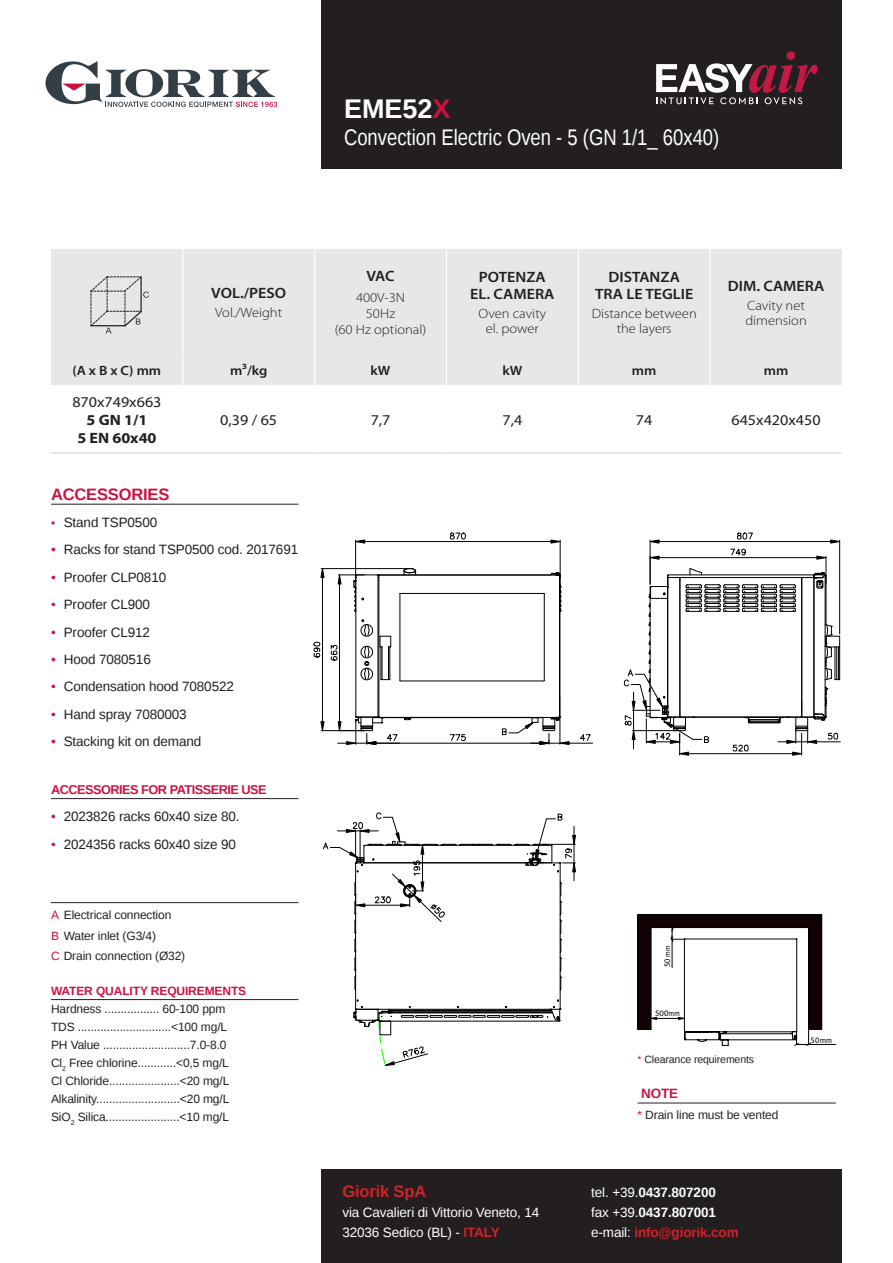
<style>
.page{position:relative;width:893px;height:1263px;background:#fff}
.page>*{position:absolute;margin:0;border:0;box-sizing:border-box;transform-origin:0 0}
.CODICE{font:700 27px "Liberation Sans";color:#fff}
.CODICE-2{font:22.5px "Liberation Sans Narrow";color:#fff}
.Titolo-IT{font:700 16.5px "Liberation Sans";letter-spacing:-.01em;color:#cd1141}
.t1{font:700 16.5px "Liberation Sans";letter-spacing:-.01em;color:#d1232a}
.t2{font:600 15px/16.5px "Myriad Pro";color:#231f20;text-align:center;scale:1.07 1}
.t3{font:15px "Myriad Pro";color:#231f20;scale:1.07 1}
.t4{font:700 15px "Myriad Pro";color:#231f20;scale:1.07 1}
.Caratteristiche_-_IT{font:13.5px "Liberation Sans";letter-spacing:-.01em;color:#231f20}
.t5{font:13.5px/20.4px "Liberation Sans";letter-spacing:-.01em;color:#fff}
.t6{font:300 13.5px/15px "Myriad Pro";color:#231f20;text-align:center;scale:1.07 1}
.t7{font:600 13.5px "Myriad Pro";color:#231f20;scale:1.07 1}
.Titolo-IT-2{font:700 13.5px "Liberation Sans";color:#cd1141}
.Titolo-IT-3{font:700 12.75px "Liberation Sans";letter-spacing:-.04em;color:#cd1141}
.Caratteristiche_-_IT-2{font:12px "Liberation Sans";letter-spacing:-.01em;color:#231f20}
.Titolo-IT-4{font:700 12px "Liberation Sans";letter-spacing:-.01em;color:#cd1141}
.Caratteristiche_-_IT-3{font:10.5px "Liberation Sans";letter-spacing:-.01em;color:#231f20}
.t8{font:8.55px "Arial";color:#000}
.t9{font:8.4px "Arial";color:#000}
.t10{font:8.25px "Arial";color:#000}
.s1{color:#cd1141}
.s2{font-size:12px;color:#cd1141}
.s3{font-weight:700;color:#d1232a}
.s4{font-size:7.95px}
.s5{font-size:8.25px}
.s6{font-weight:700}
</style>
<div class="page">
<div style="left:322px;top:0;width:520px;height:168px;background:#231f20"></div>
<svg style="left:656px;top:51px;width:162px;height:53px"></svg>
<div style="left:51px;top:249px;width:791px;height:136px;background:#e6e7e9"></div>
<hr style="left:182px;top:249px;width:1px;height:106px;background:#fff">
<hr style="left:314px;top:249px;width:1px;height:106px;background:#fff">
<hr style="left:446px;top:249px;width:1px;height:106px;background:#fff">
<hr style="left:578px;top:249px;width:1px;height:106px;background:#fff">
<hr style="left:710px;top:249px;width:1px;height:106px;background:#fff">
<hr style="left:182px;top:355px;width:1px;height:30px;background:#fff">
<hr style="left:314px;top:355px;width:1px;height:30px;background:#fff">
<hr style="left:446px;top:355px;width:1px;height:30px;background:#fff">
<hr style="left:578px;top:355px;width:1px;height:30px;background:#fff">
<hr style="left:710px;top:355px;width:1px;height:30px;background:#fff">
<hr style="left:51px;top:453px;width:132px;height:1px;background:#d1d2d4">
<hr style="left:183px;top:453px;width:132px;height:1px;background:#d1d2d4">
<hr style="left:315px;top:453px;width:131px;height:1px;background:#d1d2d4">
<hr style="left:446px;top:453px;width:132px;height:1px;background:#d1d2d4">
<hr style="left:578px;top:453px;width:132px;height:1px;background:#d1d2d4">
<hr style="left:710px;top:453px;width:132px;height:1px;background:#d1d2d4">
<svg style="left:91px;top:276px;width:58px;height:57px;background:#d1d1d3"></svg>
<svg style="left:45px;top:61px;width:232px;height:46px"></svg>
<hr style="left:355px;top:540px;width:1px;height:35px;background:#000">
<hr style="left:560px;top:540px;width:1px;height:35px;background:#000">
<hr style="left:365px;top:541px;width:186px;height:1px;background:#000">
<svg style="left:355px;top:540px;width:10px;height:3px"></svg>
<svg style="left:551px;top:540px;width:10px;height:3px"></svg>
<svg style="left:450px;top:532px;width:16px;height:8px"></svg>
<hr style="left:321px;top:730px;width:43px;height:1px;background:#000">
<hr style="left:321px;top:568px;width:86px;height:1px;background:#000">
<hr style="left:322px;top:577px;width:1px;height:145px;background:#000">
<svg style="left:321px;top:721px;width:3px;height:11px"></svg>
<svg style="left:321px;top:568px;width:3px;height:10px"></svg>
<svg style="left:313px;top:642px;width:7px;height:15px"></svg>
<svg style="left:331px;top:568px;width:262px;height:177px"></svg>
<svg style="left:323px;top:812px;width:253px;height:254px"></svg>
<svg style="left:623px;top:532px;width:218px;height:223px"></svg>
<svg style="left:638px;top:914px;width:198px;height:131px"></svg>
<div style="left:321px;top:1169px;width:521px;height:94px;background:#231f20"></div>
<hr style="left:51px;top:902px;width:247px;height:1px;background:#231f20">
<hr style="left:637px;top:1103px;width:199px;height:1px;background:#231f20">
<hr style="left:51px;top:999px;width:247px;height:1px;background:#231f20">
<hr style="left:51px;top:504px;width:247px;height:1px;background:#231f20">
<hr style="left:51px;top:798px;width:247px;height:1px;background:#231f20">
<p class="t2" style="left:211px;top:284px;width:72px">VOL./PESO</p>
<p class="t6" style="left:215px;top:306px;width:64px">Vol./Weight</p>
<p class="CODICE" style="left:344px;top:90px;width:108px">EME52<span class="s1">X</span></p>
<p class="CODICE-2" style="left:344px;top:124px;width:377px">Convection Electric Oven - 5 (GN 1/1_ 60x40)</p>
<p class="t2" style="left:366px;top:268px;width:28px">VAC</p>
<p class="t6" style="left:356px;top:290px;width:47px">400V-3N</p>
<p class="t6" style="left:366px;top:306px;width:29px">50Hz</p>
<p class="t6" style="left:335px;top:322px;width:87px">(60 Hz optional)</p>
<p class="t2" style="left:470px;top:269px;width:80px">POTENZA<br>EL. CAMERA</p>
<p class="t6" style="left:478px;top:306px;width:65px">Oven cavity el. power</p>
<p class="t2" style="left:595px;top:269px;width:93px">DISTANZA<br>TRA LE TEGLIE</p>
<p class="t6" style="left:592px;top:306px;width:100px">Distance between the layers</p>
<p class="t2" style="left:728px;top:277px;width:92px">DIM. CAMERA</p>
<p class="t6" style="left:745px;top:298px;width:59px;text-align:left">Cavity net dimension</p>
<p class="t7" style="left:73px;top:362px;width:84px">(A x B x C) mm</p>
<p class="t7" style="left:230px;top:362px;width:37px">m³/kg</p>
<p class="t7" style="left:371px;top:362px;width:20px">kW</p>
<p class="t7" style="left:502px;top:362px;width:20px">kW</p>
<p class="t7" style="left:632px;top:362px;width:24px">mm</p>
<p class="t7" style="left:764px;top:362px;width:24px">mm</p>
<p class="t3" style="left:72px;top:393px;width:85px">870x749x663</p>
<p class="t4" style="left:87px;top:411px;width:58px">5 GN 1/1</p>
<p class="t4" style="left:77px;top:429px;width:76px">5 EN 60x40</p>
<p class="t3" style="left:220px;top:411px;width:55px">0,39 / 65</p>
<p class="t3" style="left:371px;top:411px;width:20px">7,7</p>
<p class="t3" style="left:502px;top:411px;width:20px">7,4</p>
<p class="t3" style="left:636px;top:411px;width:17px">74</p>
<p class="t3" style="left:731px;top:411px;width:85px">645x420x450</p>
<p class="Titolo-IT" style="left:51px;top:483px;width:120px">ACCESSORIES</p>
<p class="Caratteristiche_-_IT" style="left:51px;top:515px;width:108px"><span class="s2">•</span> Stand TSP0500</p>
<p class="Caratteristiche_-_IT" style="left:51px;top:542px;width:249px"><span class="s1">•</span> Racks for stand TSP0500 cod. 2017691</p>
<p class="Caratteristiche_-_IT" style="left:51px;top:569px;width:117px"><span class="s1">•</span> Proofer CLP0810</p>
<p class="Caratteristiche_-_IT" style="left:51px;top:597px;width:100px"><span class="s1">•</span> Proofer CL900</p>
<p class="Caratteristiche_-_IT" style="left:51px;top:624px;width:100px"><span class="s1">•</span> Proofer CL912</p>
<p class="Caratteristiche_-_IT" style="left:51px;top:652px;width:101px"><span class="s1">•</span> Hood 7080516</p>
<p class="Caratteristiche_-_IT" style="left:51px;top:679px;width:184px"><span class="s1">•</span> Condensation hood 7080522</p>
<p class="Caratteristiche_-_IT" style="left:51px;top:706px;width:137px"><span class="s1">•</span> Hand spray 7080003</p>
<p class="Caratteristiche_-_IT" style="left:51px;top:734px;width:152px"><span class="s1">•</span> Stacking kit on demand</p>
<p class="Titolo-IT-3" style="left:51px;top:781px;width:217px">ACCESSORIES FOR PATISSERIE USE</p>
<p class="Caratteristiche_-_IT" style="left:51px;top:809px;width:190px"><span class="s1">•</span> 2023826 racks 60x40 size 80.</p>
<p class="Caratteristiche_-_IT" style="left:51px;top:836px;width:186px"><span class="s1">•</span> 2024356 racks 60x40 size 90</p>
<p class="Caratteristiche_-_IT-2" style="left:51px;top:908px;width:122px"><span class="s1">A</span> Electrical connection</p>
<p class="Caratteristiche_-_IT-2" style="left:51px;top:929px;width:106px"><span class="s1">B</span> Water inlet (G3/4)</p>
<p class="Caratteristiche_-_IT-2" style="left:51px;top:949px;width:136px"><span class="s1">C</span> Drain connection (Ø32)</p>
<p class="Titolo-IT-4" style="left:51px;top:983px;width:197px">WATER QUALITY REQUIREMENTS</p>
<p class="Caratteristiche_-_IT-2" style="left:51px;top:1002px;width:176px">Hardness ................. 60-100 ppm</p>
<p class="Caratteristiche_-_IT-2" style="left:51px;top:1020px;width:178px">TDS .............................&lt;100 mg/L</p>
<p class="Caratteristiche_-_IT-2" style="left:51px;top:1038px;width:177px">PH Value ...........................7.0-8.0</p>
<p class="Caratteristiche_-_IT-2" style="left:51px;top:1056px;width:179px">Cl<sub>2</sub> Free chlorine............&lt;0,5 mg/L</p>
<p class="Caratteristiche_-_IT-2" style="left:51px;top:1074px;width:180px">Cl Chloride......................&lt;20 mg/L</p>
<p class="Caratteristiche_-_IT-2" style="left:51px;top:1092px;width:180px">Alkalinity..........................&lt;20 mg/L</p>
<p class="Caratteristiche_-_IT-2" style="left:51px;top:1110px;width:180px">SiO<sub>2</sub> Silica.......................&lt;10 mg/L</p>
<h3 class="t1" style="left:342px;top:1179px;width:85px">Giorik SpA</h3>
<p class="t5" style="left:342px;top:1203px;width:198px">via Cavalieri di Vittorio Veneto, 14<br>32036 Sedico (BL) - <span class="s3">ITALY</span></p>
<p class="t8" style="left:662px;top:967px;width:23px;rotate:-90deg">50 <span class="s4">mm</span></p>
<p class="t9" style="left:655px;top:1007px;width:26px">500 <span class="s5">mm</span></p>
<p class="Caratteristiche_-_IT-3" style="left:637px;top:1053px;width:118px"><span class="s1">*</span> Clearance requirements</p>
<p class="Titolo-IT-2" style="left:641px;top:1084px;width:39px">NOTE</p>
<p class="Caratteristiche_-_IT-2" style="left:637px;top:1108px;width:142px"><span class="s1">*</span> Drain line must be vented</p>
<p class="t5" style="left:591px;top:1182px;width:149px">tel. +39.<span class="s6">0437.807200<br></span>fax +39.<span class="s6">0437.807001 </span>e-mail: <span class="s3">info@giorik.com</span></p>
<p class="t10" style="left:811px;top:1035px;width:23px">50 mm</p>
</div>
